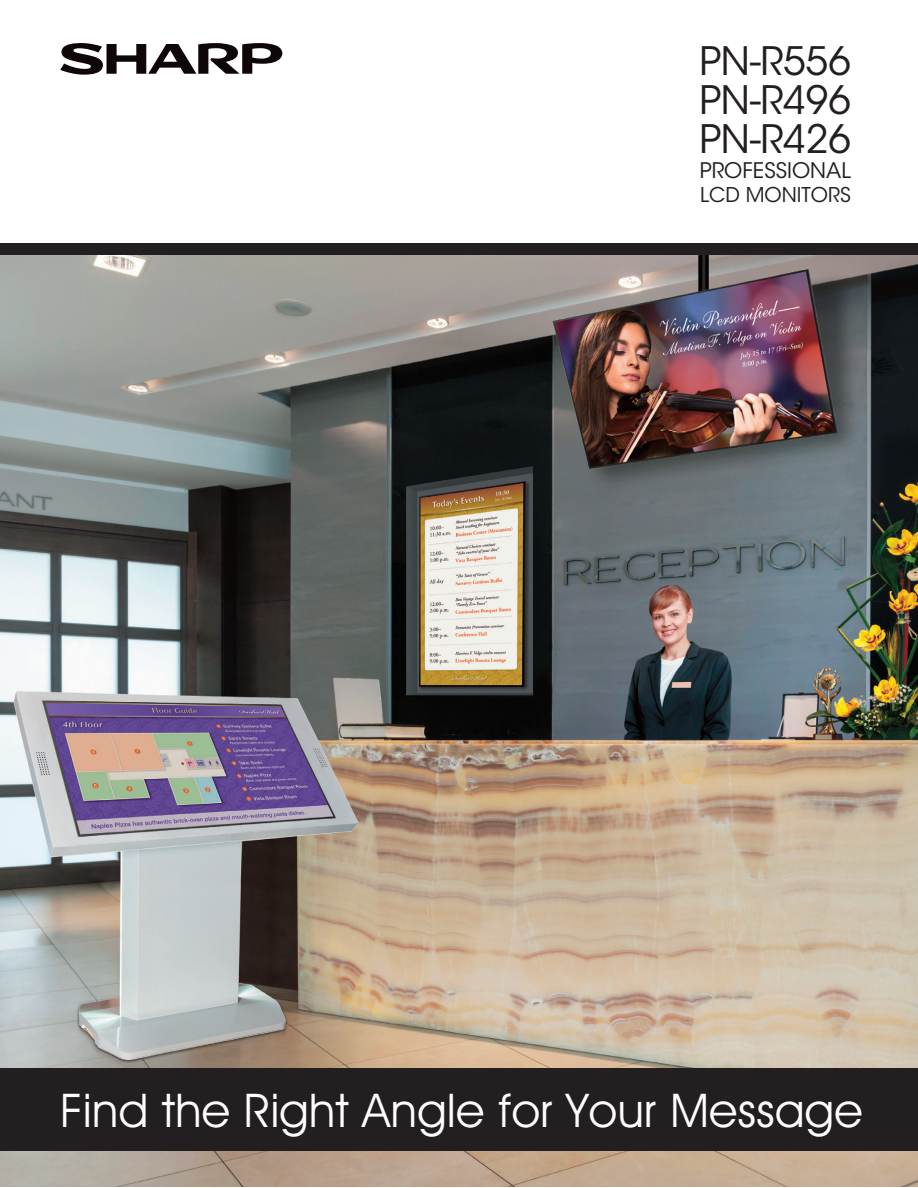
<style>
.page{position:relative;width:918px;height:1188px;background:#fff}
.page>*{position:absolute;margin:0;border:0;box-sizing:border-box;transform-origin:0 0}
.t1{font:46.65px "Avant Garde IT Cby BT";letter-spacing:.01em;color:#fff}
.t2{font:39px/39px "ITC Avant Garde Std";color:#231f20;text-align:justify}
.t3{font:21.3px "ITC Avant Garde Std";color:#231f20}
.t4{font:20.25px "ITC Avant Garde Std";color:#231f20}
</style>
<div class="page">
<img style="left:0;top:255px;width:918px;height:932px">
<div style="left:0;top:1068px;width:918px;height:82px;background:#231f20"></div>
<svg style="left:60px;top:43px;width:222px;height:32px"></svg>
<div style="left:0;top:243px;width:918px;height:12px;background:#231f20"></div>
<p class="t2" style="left:699px;top:42px;width:153px">PN-R556<br>PN-R496<br>PN-R426</p>
<p class="t3" style="left:700px;top:157px;width:152px">PROFESSIONAL</p>
<p class="t4" style="left:700px;top:182px;width:152px">LCD MONITORS</p>
<p class="t1" style="left:60px;top:1082px;width:804px">Find the Right Angle for Your Message</p>
</div>
